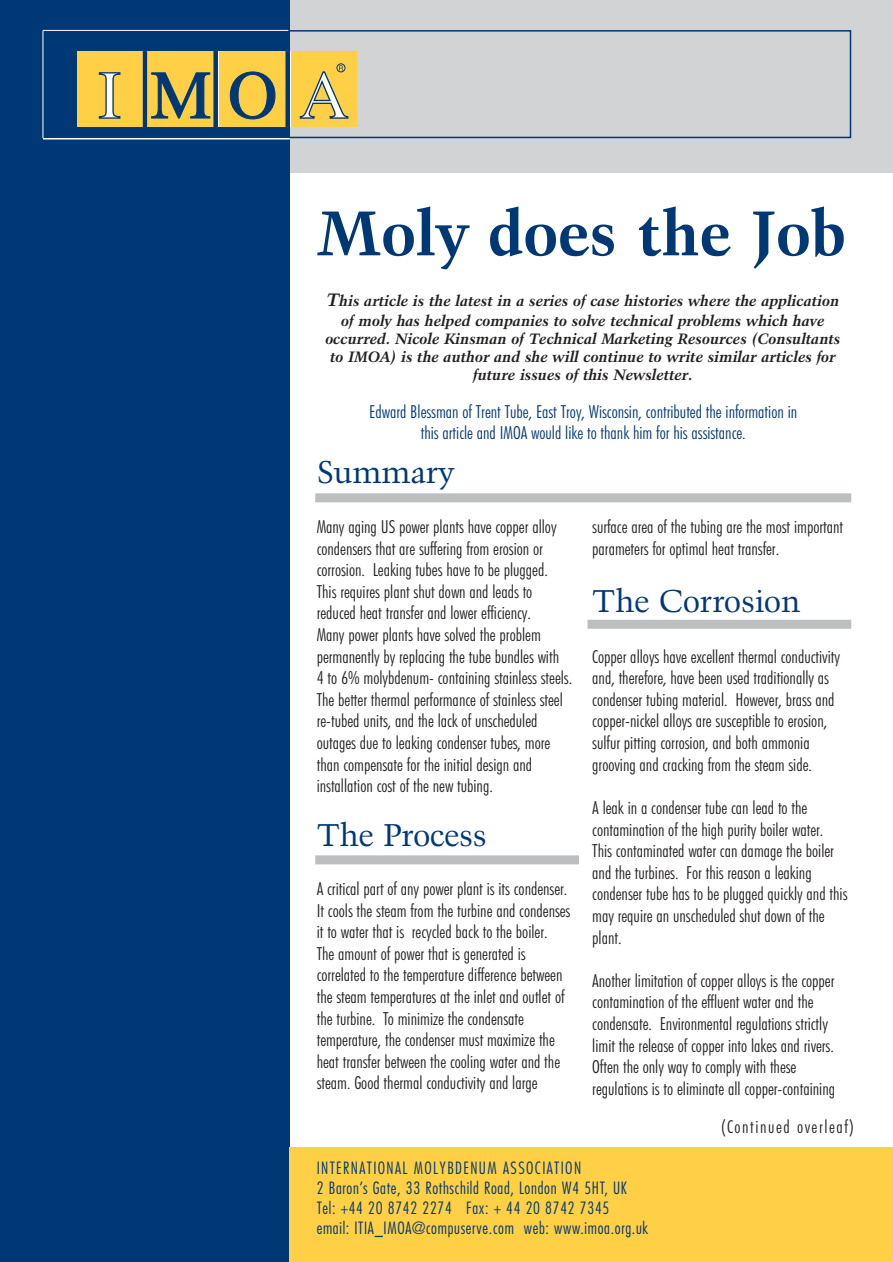
<style>
.page{position:relative;width:893px;height:1262px;background:#fff}
.page>*{position:absolute;margin:0;border:0;box-sizing:border-box;transform-origin:0 0}
.t1{font:700 63px "Kuenstler 480 BT";color:#003876}
.t2{font:31.5px "Kuenstler 480 BT";color:#003876}
.t3{font:300 condensed 18px/21.6px "Futura BT";color:#231f1f}
.t4{font:300 condensed 18px/21.6px "Futura BT";color:#003876;text-align:center}
.t5{font:300 condensed 18px "Futura BT";letter-spacing:.09em;color:#231f1f}
.t6{font:300 condensed 16.5px/19.8px "Futura";letter-spacing:.04em;color:#003876}
.t7{font:italic 700 15px/18.3px "Kuenstler 480 BT";color:#231f1f;text-align:center}
.s1{font-size:18px}
</style>
<div class="page">
<div style="left:290px;top:0;width:602px;height:173px;background:#d1d3d5"></div>
<div style="left:0;top:0;width:290px;height:1261px;background:#003876"></div>
<div style="left:290px;top:1147px;width:602px;height:114px;background:#ffd045"></div>
<div style="left:283px;top:30px;width:568px;height:108px;border:2px solid #003876"></div>
<div style="left:78px;top:51px;width:65px;height:76px;background:#ffd045"></div>
<div style="left:148px;top:51px;width:66px;height:76px;background:#ffd045"></div>
<div style="left:219px;top:51px;width:67px;height:76px;background:#ffd045"></div>
<div style="left:291px;top:51px;width:66px;height:76px;background:#ffd045"></div>
<svg style="left:98px;top:72px;width:23px;height:47px"></svg>
<svg style="left:151px;top:72px;width:60px;height:47px"></svg>
<svg style="left:229px;top:71px;width:47px;height:49px"></svg>
<div style="left:336px;top:63px;width:9px;height:9px;border:1px solid #003876;border-radius:50%"></div>
<svg style="left:299px;top:65px;width:50px;height:54px"></svg>
<div style="left:213px;top:43px;width:5px;height:87px;background:#003876"></div>
<div style="left:285px;top:51px;width:5px;height:88px;background:#003876"></div>
<hr style="left:43px;top:30px;width:245px;height:1px;background:#fff">
<hr style="left:43px;top:31px;width:1px;height:107px;background:#fff">
<hr style="left:43px;top:138px;width:247px;height:1px;background:#fff">
<div style="left:315px;top:493px;width:536px;height:9px;background:#bcbec0"></div>
<div style="left:587px;top:620px;width:264px;height:9px;background:#bcbec0"></div>
<div style="left:315px;top:855px;width:264px;height:9px;background:#bcbec0"></div>
<h1 class="t1" style="left:317px;top:210px;width:530px">Moly does the Job</h1>
<p class="t7" style="left:325px;top:293px;width:516px"><span class="s1">T</span>his article is the latest in a series of case histories where the application of moly has helped companies to solve technical problems which have occurred. Nicole Kinsman of Technical Marketing Resources (Consultants to IMOA) is the author and she will continue to write similar articles for future issues of this Newsletter.</p>
<p class="t4" style="left:369px;top:402px;width:429px">Edward Blessman of Trent Tube, East Troy, Wisconsin, contributed the information in this article and IMOA would like to thank him for his assistance.</p>
<h2 class="t2" style="left:317px;top:460px;width:139px">Summary</h2>
<p class="t3" style="left:317px;top:518px;width:257px">Many aging US power plants have copper alloy condensers that are suffering from erosion or corrosion. Leaking tubes have to be plugged.<br>This requires plant shut down and leads to reduced heat transfer and lower efficiency.<br>Many power plants have solved the problem permanently by replacing the tube bundles with<br>4 to 6% molybdenum- containing stainless steels.<br>The better thermal performance of stainless steel re-tubed units, and the lack of unscheduled outages due to leaking condenser tubes, more than compensate for the initial design and installation cost of the new tubing.</p>
<h2 class="t2" style="left:317px;top:824px;width:171px">The Process</h2>
<p class="t3" style="left:317px;top:879px;width:255px">A critical part of any power plant is its condenser.<br>It cools the steam from the turbine and condenses it to water that is recycled back to the boiler.<br>The amount of power that is generated is correlated to the temperature difference between the steam temperatures at the inlet and outlet of the turbine. To minimize the condensate temperature, the condenser must maximize the heat transfer between the cooling water and the steam. Good thermal conductivity and large</p>
<p class="t3" style="left:592px;top:518px;width:252px">surface area of the tubing are the most important parameters for optimal heat transfer.</p>
<h2 class="t2" style="left:592px;top:589px;width:209px">The Corrosion</h2>
<p class="t3" style="left:592px;top:647px;width:249px">Copper alloys have excellent thermal conductivity and, therefore, have been used traditionally as condenser tubing material. However, brass and copper-nickel alloys are susceptible to erosion, sulfur pitting corrosion, and both ammonia grooving and cracking from the steam side.</p>
<p class="t3" style="left:592px;top:798px;width:257px">A leak in a condenser tube can lead to the contamination of the high purity boiler water.<br>This contaminated water can damage the boiler and the turbines. For this reason a leaking condenser tube has to be plugged quickly and this may require an unscheduled shut down of the plant.</p>
<p class="t3" style="left:592px;top:971px;width:244px">Another limitation of copper alloys is the copper contamination of the effluent water and the condensate. Environmental regulations strictly limit the release of copper into lakes and rivers.<br>Often the only way to comply with these regulations is to eliminate all copper-containing</p>
<p class="t5" style="left:721px;top:1120px;width:134px">(Continued overleaf)</p>
<p class="t6" style="left:317px;top:1159px;width:333px">INTERNATIONAL MOLYBDENUM ASSOCIATION<br>2 Baron’s Gate, 33 Rothschild Road, London W4 5HT, UK Tel: +44 20 8742 2274 Fax: + 44 20 8742 7345<br>email: ITIA_IMOA@compuserve.com web: www.imoa.org.uk</p>
</div>
